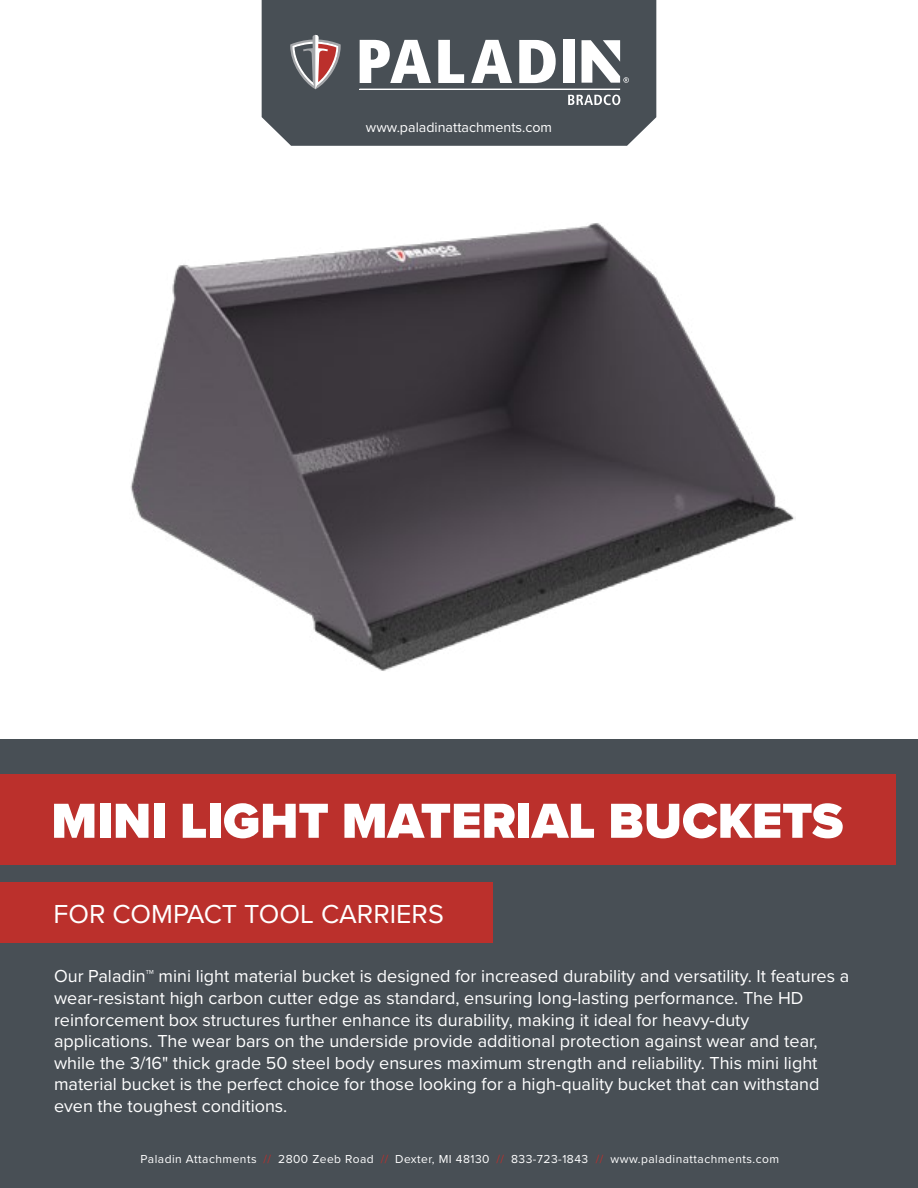
<style>
.page{position:relative;width:918px;height:1188px;background:#fff}
.page>*{position:absolute;margin:0;border:0;box-sizing:border-box;transform-origin:0 0}
.t1{font:900 51px "Proxima Nova";color:#fff}
.t2{font:27px "Proxima Nova";color:#fff}
.t3{font:18px/21.6px "Proxima Nova";color:#fff}
.t4{font:14.25px "Proxima Nova";color:#fff}
.t5{font:12px "Proxima Nova";letter-spacing:.04em;color:#fff}
.s1{font-weight:600}
.s2{color:#bc2f2c}
</style>
<div class="page">
<div style="left:262px;top:0;width:394px;height:146px;background:#484f55"></div>
<svg style="left:290px;top:35px;width:51px;height:54px;background:#877578"></svg>
<svg style="left:360px;top:40px;width:71px;height:43px"></svg>
<svg style="left:438px;top:40px;width:26px;height:43px"></svg>
<svg style="left:471px;top:40px;width:41px;height:43px"></svg>
<svg style="left:519px;top:40px;width:37px;height:43px"></svg>
<div style="left:563px;top:40px;width:12px;height:43px;background:#fff"></div>
<svg style="left:568px;top:95px;width:52px;height:10px"></svg>
<hr style="left:359px;top:89px;width:261px;height:1px;background:#fff">
<svg style="left:582px;top:40px;width:47px;height:43px"></svg>
<img style="left:130px;top:223px;width:666px;height:448px">
<div style="left:0;top:739px;width:918px;height:449px;background:#484f55"></div>
<div style="left:0;top:774px;width:895px;height:91px;background:#bb302c"></div>
<div style="left:0;top:882px;width:492px;height:61px;background:#bb302c"></div>
<p class="t4" style="left:366px;top:117px;width:188px">www.paladinattachments.com</p>
<h1 class="t1" style="left:51px;top:783px;width:794px">MINI LIGHT MATERIAL BUCKETS</h1>
<h2 class="t2" style="left:54px;top:894px;width:392px">FOR COMPACT TOOL CARRIERS</h2>
<p class="t3" style="left:54px;top:965px;width:797px">Our Paladin<span class="s1">™</span> mini light material bucket is designed for increased durability and versatility. It features a wear-resistant high carbon cutter edge as standard, ensuring long-lasting performance. The HD reinforcement box structures further enhance its durability, making it ideal for heavy-duty applications. The wear bars on the underside provide additional protection against wear and tear, while the 3/16" thick grade 50 steel body ensures maximum strength and reliability. This mini light material bucket is the perfect choice for those looking for a high-quality bucket that can withstand even the toughest conditions.</p>
<p class="t5" style="left:141px;top:1150px;width:640px">Paladin Attachments <span class="s2">//</span> 2800 Zeeb Road <span class="s2">//</span> Dexter, MI 48130 <span class="s2">//</span> 833-723-1843 <span class="s2">//</span> www.paladinattachments.com</p>
</div>
